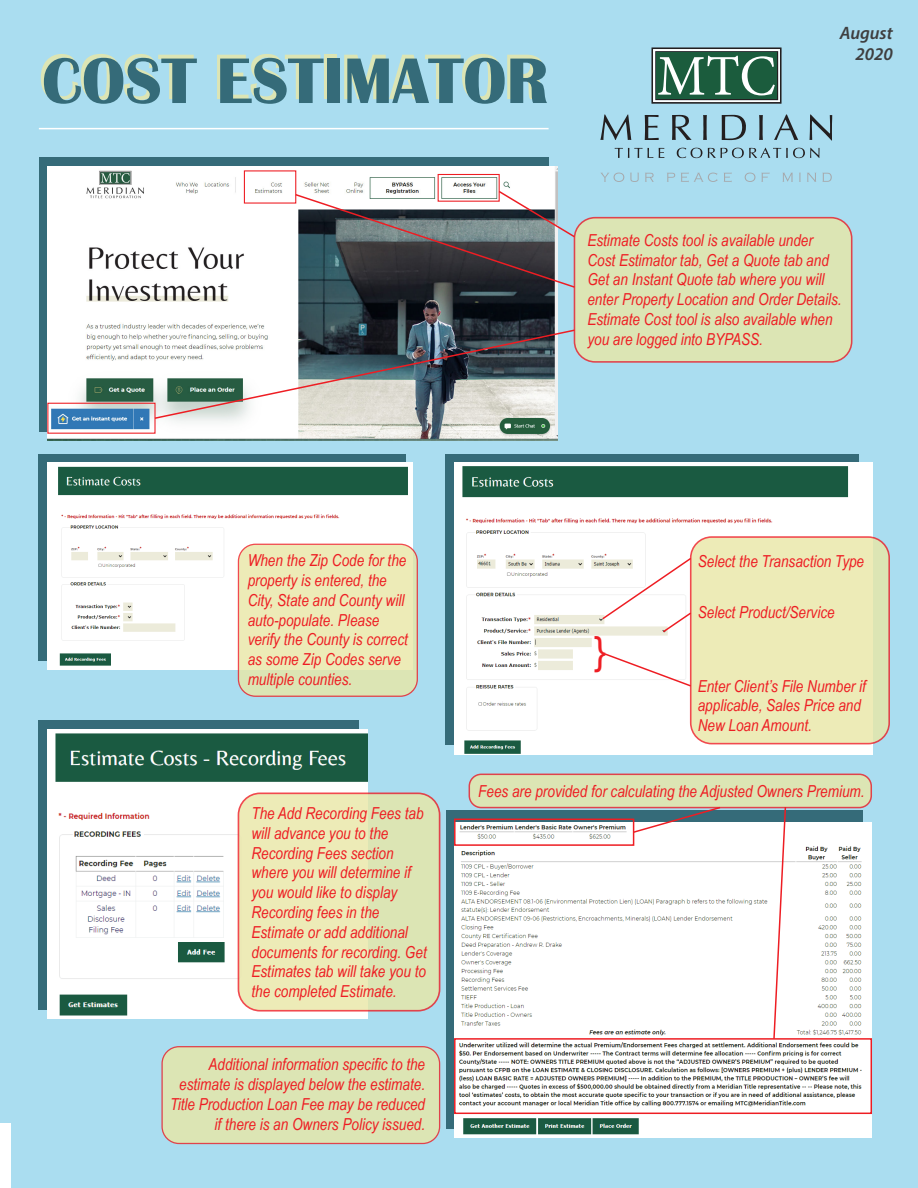
<style>
.page{position:relative;width:918px;height:1188px;background:#aaddf0}
.page>*{position:absolute;margin:0;border:0;box-sizing:border-box;transform-origin:0 0}
.t1{font:700 66.75px "Britannic";color:#356b79}
.t2{font:38.1px "Arial";color:#ee1d23}
.t3{font:italic 600 18px/21.6px "Myriad Pro";color:#3e3e3f;text-align:right}
.t4{font:italic 16.5px/19.8px "Arial Narrow";color:#ee1d23}
</style>
<div class="page">
<div style="left:39px;top:157px;width:510px;height:275px;background:#356b79"></div>
<div style="left:39px;top:454px;width:367px;height:207px;background:#356b79"></div>
<div style="left:446px;top:454px;width:413px;height:290px;background:#356b79"></div>
<div style="left:39px;top:720px;width:320px;height:290px;background:#356b79"></div>
<div style="left:446px;top:810px;width:416px;height:319px;background:#356b79"></div>
<img style="left:455px;top:463px;width:417px;height:292px">
<div style="left:691px;top:537px;width:198px;height:207px;background:linear-gradient(to right,#efebb7,#e8e9b6);border-radius:21px"></div>
<div style="left:690px;top:536px;width:200px;height:208px;border:2px solid #ee1d23;border-radius:21px"></div>
<img style="left:48px;top:166px;width:510px;height:275px">
<div style="left:244px;top:170px;width:52px;height:34px;border:1px solid #ee1d23"></div>
<div style="left:47px;top:403px;width:109px;height:31px;border:1px solid #ee1d23"></div>
<div style="left:438px;top:174px;width:62px;height:28px;border:1px solid #ee1d23"></div>
<img style="left:0;top:1123px;width:10px;height:65px">
<div style="left:574px;top:218px;width:278px;height:144px;background:#dce5b4;border-radius:21px"></div>
<div style="left:574px;top:217px;width:278px;height:146px;border:2px solid #ee1d23;border-radius:21px"></div>
<img style="left:48px;top:463px;width:365px;height:207px">
<div style="left:238px;top:544px;width:179px;height:152px;background:linear-gradient(to bottom,#f1ecb7,#e3e7b5);border-radius:17px"></div>
<div style="left:238px;top:544px;width:180px;height:153px;border:1px solid #ee1d23;border-radius:17px"></div>
<img style="left:48px;top:729px;width:320px;height:290px">
<div style="left:238px;top:793px;width:202px;height:218px;background:linear-gradient(to right,#f3edb8,#dbe4b4);border-radius:22px"></div>
<div style="left:238px;top:793px;width:202px;height:219px;border:2px solid #ee1d23;border-radius:22px"></div>
<img style="left:455px;top:822px;width:416px;height:316px">
<svg style="left:600px;top:114px;width:31px;height:26px"></svg>
<svg style="left:774px;top:115px;width:24px;height:25px"></svg>
<svg style="left:810px;top:114px;width:22px;height:27px"></svg>
<svg style="left:722px;top:115px;width:24px;height:25px"></svg>
<svg style="left:672px;top:115px;width:20px;height:25px"></svg>
<svg style="left:645px;top:115px;width:14px;height:25px"></svg>
<svg style="left:703px;top:115px;width:4px;height:25px"></svg>
<svg style="left:759px;top:115px;width:4px;height:25px"></svg>
<svg style="left:615px;top:148px;width:38px;height:10px"></svg>
<svg style="left:659px;top:148px;width:5px;height:10px"></svg>
<svg style="left:677px;top:147px;width:143px;height:11px"></svg>
<svg style="left:651px;top:47px;width:131px;height:57px;background:#57806d"></svg>
<svg style="left:601px;top:173px;width:23px;height:9px"></svg>
<svg style="left:630px;top:173px;width:9px;height:9px"></svg>
<svg style="left:645px;top:173px;width:9px;height:9px"></svg>
<svg style="left:667px;top:173px;width:8px;height:9px"></svg>
<svg style="left:681px;top:172px;width:37px;height:10px"></svg>
<svg style="left:724px;top:172px;width:8px;height:10px"></svg>
<svg style="left:745px;top:173px;width:10px;height:9px"></svg>
<svg style="left:761px;top:172px;width:8px;height:10px"></svg>
<svg style="left:782px;top:173px;width:11px;height:9px"></svg>
<svg style="left:799px;top:173px;width:2px;height:9px"></svg>
<svg style="left:807px;top:173px;width:9px;height:9px"></svg>
<svg style="left:822px;top:173px;width:10px;height:9px"></svg>
<div style="left:469px;top:774px;width:402px;height:34px;background:#dce5b4;border-radius:12px"></div>
<div style="left:469px;top:774px;width:403px;height:34px;border:2px solid #ee1d23;border-radius:12px"></div>
<div style="left:162px;top:1047px;width:278px;height:96px;background:#dce5b4;border-radius:17px"></div>
<div style="left:161px;top:1046px;width:279px;height:98px;border:1px solid #ee1d23;border-radius:17px"></div>
<svg style="left:153px;top:328px;width:423px;height:92px;background:#9ea6a7"></svg>
<svg style="left:294px;top:189px;width:283px;height:100px;background:#6f7478"></svg>
<svg style="left:601px;top:556px;width:92px;height:78px;background:#faf1ef"></svg>
<svg style="left:603px;top:652px;width:90px;height:36px;background:#fdf1f0"></svg>
<div style="left:454px;top:819px;width:180px;height:27px;border:2px solid #ee1d23"></div>
<svg style="left:632px;top:806px;width:90px;height:28px"></svg>
<div style="left:454px;top:1038px;width:418px;height:76px;border:2px solid #ee1d23"></div>
<svg style="left:772px;top:806px;width:15px;height:234px;background:#f2dedf"></svg>
<hr style="left:39px;top:128px;width:510px;height:1px;background:#fff">
<h1 class="t1" style="left:42px;top:43px;width:508px">COST ESTIMATOR</h1>
<p class="t3" style="left:840px;top:21px;width:55px">August<br>2020</p>
<p class="t4" style="left:587px;top:230px;width:256px">Estimate Costs tool is available under Cost Estimator tab, Get a Quote tab and Get an Instant Quote tab where you will enter Property Location and Order Details.<br>Estimate Cost tool is also available when you are logged into BYPASS.</p>
<p class="t4" style="left:248px;top:550px;width:162px">When the Zip Code for the property is entered, the<br>City, State and County will auto-populate. Please verify the County is correct as some Zip Codes serve multiple counties.</p>
<p class="t4" style="left:698px;top:551px;width:168px">Select the Transaction Type</p>
<p class="t4" style="left:698px;top:602px;width:138px">Select Product/Service</p>
<h2 class="t2" style="left:594px;top:625px;width:14px">}</h2>
<p class="t4" style="left:698px;top:676px;width:170px">Enter Client’s File Number if applicable, Sales Price and<br>New Loan Amount.</p>
<p class="t4" style="left:252px;top:803px;width:177px">The Add Recording Fees tab will advance you to the<br>Recording Fees section where you will determine if you would like to display<br>Recording fees in the<br>Estimate or add additional documents for recording. Get<br>Estimates tab will take you to the completed Estimate.</p>
<p class="t4" style="left:170px;top:1054px;width:257px;text-align:right">Additional information specific to the estimate is displayed below the estimate.<br>Title Production Loan Fee may be reduced if there is an Owners Policy issued.</p>
<p class="t4" style="left:478px;top:781px;width:388px">Fees are provided for calculating the Adjusted Owners Premium.</p>
</div>
